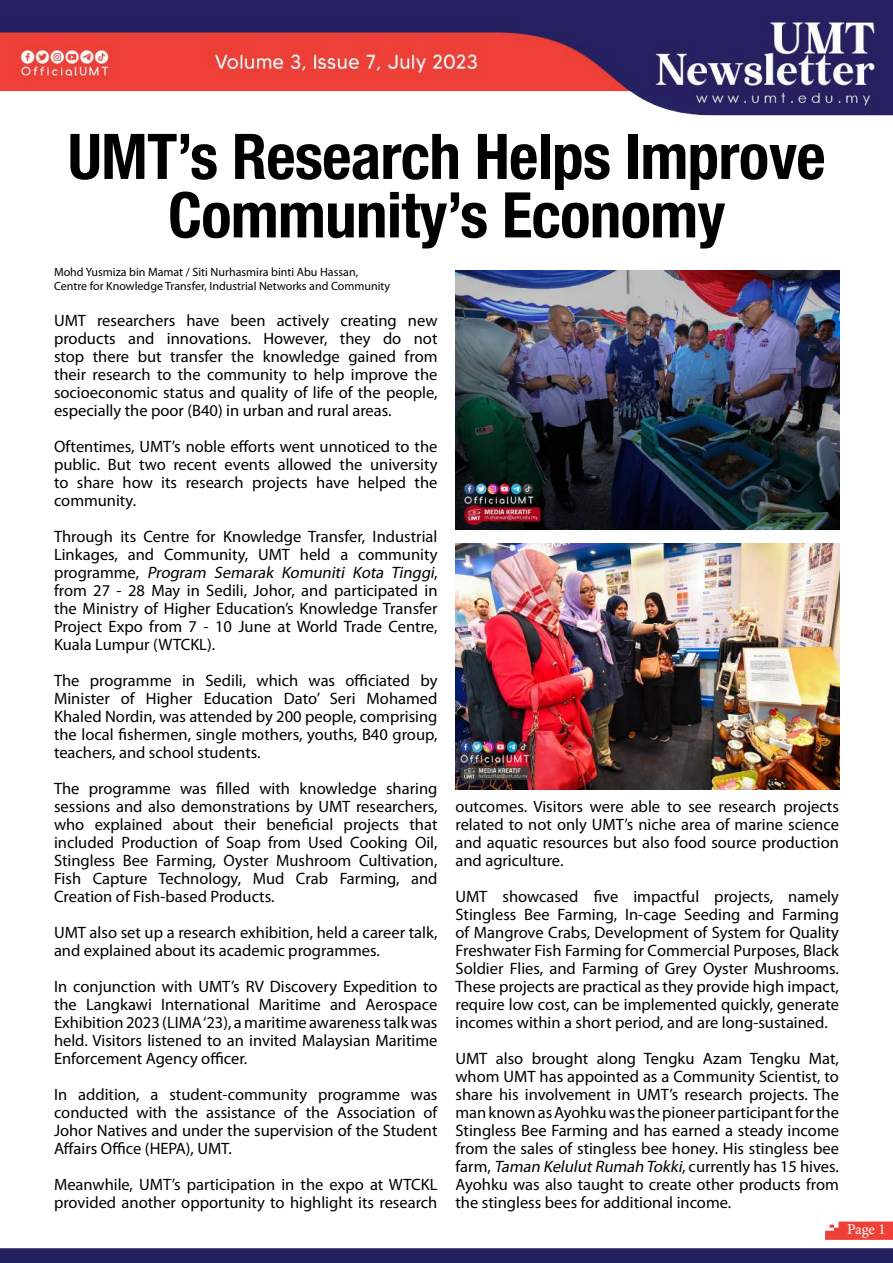
<style>
.page{position:relative;width:893px;height:1263px;background:#fff}
.page>*{position:absolute;margin:0;border:0;box-sizing:border-box;transform-origin:0 0}
.t1{font:700 condensed 63px/58.5px "Helvetica Neue LT Pro";letter-spacing:-.01em;color:#000;text-align:center}
.t2{font:16.5px/18px "Myriad Pro";color:#000;text-align:justify}
.t3{font:15px "Minion Pro";color:#fff}
.t4{font:12px/13.5px "Myriad Pro";color:#000}
.s1{font-style:italic}
</style>
<div class="page">
<img style="left:0;top:0;width:893px;height:1263px">
<svg style="left:825px;top:1221px;width:68px;height:19px"></svg>
<img style="left:455px;top:270px;width:385px;height:260px">
<img style="left:455px;top:543px;width:385px;height:246px">
<h1 class="t1" style="left:68px;top:126px;width:759px">UMT’s Research Helps Improve<br>Community’s Economy</h1>
<p class="t4" style="left:54px;top:265px;width:338px">Mohd Yusmiza bin Mamat / Siti Nurhasmira binti Abu Hassan,<br>Centre for Knowledge Transfer, Industrial Networks and Community</p>
<p class="t2" style="left:54px;top:311px;width:385px">UMT researchers have been actively creating new products and innovations. However, they do not stop there but transfer the knowledge gained from their research to the community to help improve the socioeconomic status and quality of life of the people, especially the poor (B40) in urban and rural areas.</p>
<p class="t2" style="left:54px;top:437px;width:385px">Oftentimes, UMT’s noble efforts went unnoticed to the public. But two recent events allowed the university to share how its research projects have helped the community.</p>
<p class="t2" style="left:54px;top:527px;width:385px">Through its Centre for Knowledge Transfer, Industrial Linkages, and Community, UMT held a community p ro g ra m m e, <span class="s1">Program Semarak Komuniti Kota Tinggi</span>, from 27 - 28 May in Sedili, Johor, and participated in the Ministry of Higher Education’s Knowledge Transfer Project Expo from 7 - 10 June at World Trade Centre, Kuala Lumpur (WTCKL).</p>
<p class="t2" style="left:54px;top:671px;width:385px">The programme in Sedili, which was officiated by Minister of Higher Education Dato’ Seri Mohamed Khaled Nordin, was attended by 200 people, comprising the local fishermen, single mothers, youths, B40 group, teachers, and school students.</p>
<p class="t2" style="left:54px;top:779px;width:385px">The programme was filled with knowledge sharing sessions and also demonstrations by UMT researchers, who explained about their beneficial projects that included Production of Soap from Used Cooking Oil, Stingless Bee Farming, Oyster Mushroom Cultivation, Fish Capture Technology, Mud Crab Farming, and Creation of Fish-based Products.</p>
<p class="t2" style="left:54px;top:923px;width:385px">UMT also set up a research exhibition, held a career talk, and explained about its academic programmes.</p>
<p class="t2" style="left:54px;top:977px;width:385px">In conjunction with UMT’s RV Discovery Expedition to the Langkawi International Maritime and Aerospace Exhibition 2023 (LIMA ‘23), a maritime awareness talk was held. Visitors listened to an invited Malaysian Maritime Enforcement Agency officer.</p>
<p class="t2" style="left:54px;top:1085px;width:385px">In addition, a student-community programme was conducted with the assistance of the Association of Johor Natives and under the supervision of the Student Affairs Office (HEPA), UMT.</p>
<p class="t2" style="left:54px;top:1175px;width:385px">Meanwhile, UMT’s participation in the expo at WTCKL provided another opportunity to highlight its research</p>
<p class="t2" style="left:455px;top:797px;width:385px">outcomes. Visitors were able to see research projects related to not only UMT’s niche area of marine science and aquatic resources but also food source production and agriculture.</p>
<p class="t2" style="left:455px;top:887px;width:385px">UMT showcased five impactful projects, namely Stingless Bee Farming, In-cage Seeding and Farming of Mangrove Crabs, Development of System for Quality Freshwater Fish Farming for Commercial Purposes, Black Soldier Flies, and Farming of Grey Oyster Mushrooms.<br>These projects are practical as they provide high impact, require low cost, can be implemented quickly, generate incomes within a short period, and are long-sustained.</p>
<p class="t2" style="left:455px;top:1049px;width:385px">UMT also brought along Tengku Azam Tengku Mat, whom UMT has appointed as a Community Scientist, to share his involvement in UMT’s research projects. The man known as Ayohku was the pioneer participant for the Stingless Bee Farming and has earned a steady income from the sales of stingless bee honey. His stingless bee farm, <span class="s1">Taman KelulutRumah Tokki</span>, currently has 15 hives.<br>Ayohku was also taught to create other products from the stingless bees for additional income.</p>
<p class="t3" style="left:847px;top:1219px;width:40px">Page 1</p>
</div>
